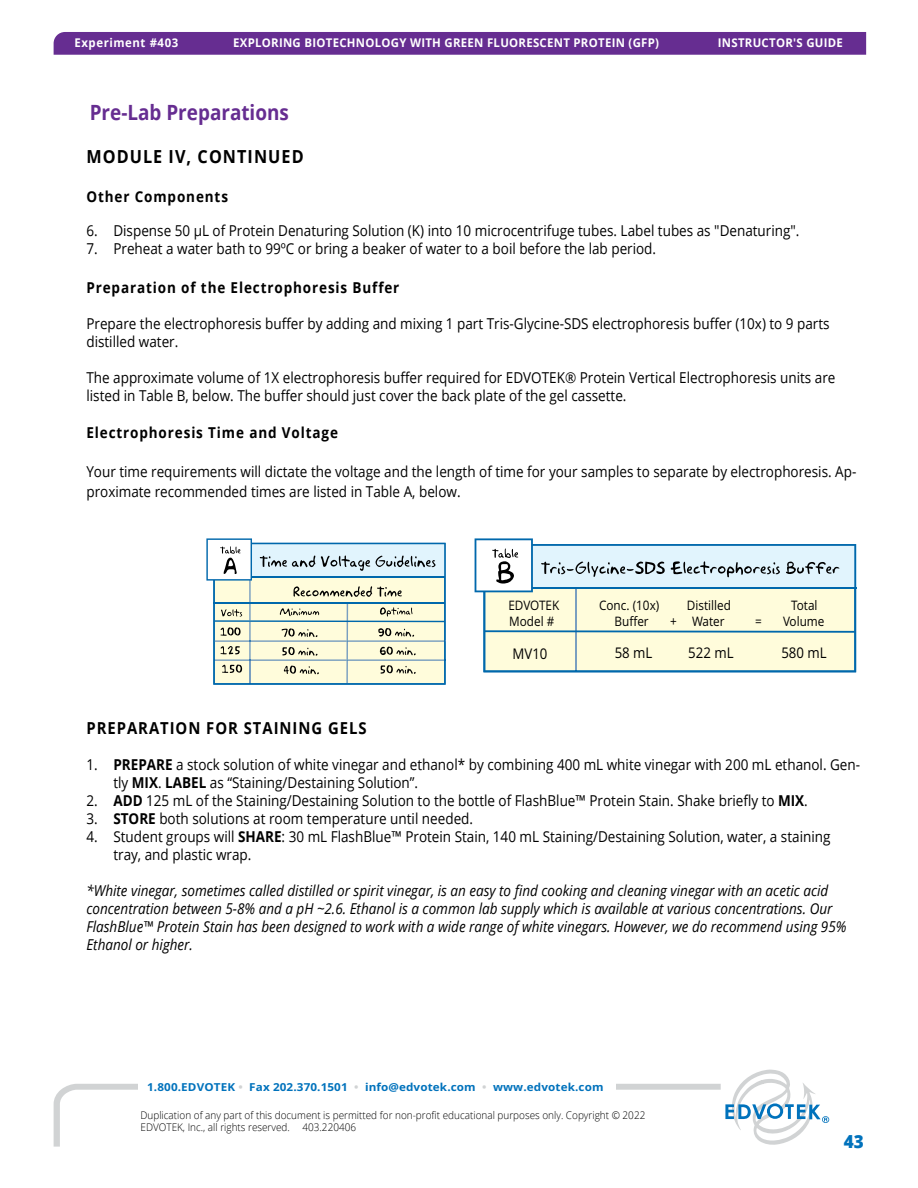
<style>
.page{position:relative;width:918px;height:1188px;background:#fff}
.page>*{position:absolute;margin:0;border:0;box-sizing:border-box;transform-origin:0 0}
.t1{font:700 21px "Open Sans";color:#662d91;scale:.9 1}
.t2{font:700 18px "Open Sans";letter-spacing:.065em;color:#000;scale:.9 1}
.t3{font:800 18px "Open Sans";color:#0072bc;scale:.95 1}
.t4{font:700 16.5px "Open Sans";letter-spacing:.065em;color:#000;scale:.9 1}
.t5{font:15px/18px "Open Sans";color:#000;scale:.9 1}
.t6{font:italic 15px/18px "Open Sans";color:#000;scale:.9 1}
.t7{font:700 15px "Open Sans";letter-spacing:.065em;color:#000;scale:.9 1}
.t8{font:14.7px "Open Sans";color:#000;scale:.9 1}
.t9{font:13.05px/15.8px "Open Sans";color:#000;scale:.9 1}
.t10{font:700 12px "Open Sans";letter-spacing:.025em;color:#fff;scale:.95 1}
.t11{font:700 12px "Open Sans";letter-spacing:.05em;color:#fff;scale:.95 1}
.t12{font:700 10.95px "Open Sans";letter-spacing:.01em;color:#0072bc;scale:1.06 1}
.t13{font:300 10.5px/12.6px "Open Sans";color:#000;scale:.95 1}
.s1{font-weight:700}
.s2{color:#d1d3d4}
</style>
<div class="page">
<svg style="left:206px;top:538px;width:240px;height:147px"></svg>
<svg style="left:483px;top:544px;width:373px;height:128px;fill:#fffcdb"></svg>
<hr style="left:575px;top:589px;width:2px;height:81px;background:#7a9fc0">
<svg style="left:485px;top:630px;width:370px;height:3px"></svg>
<svg style="left:541px;top:562px;width:124px;height:15px"></svg>
<svg style="left:671px;top:561px;width:109px;height:16px"></svg>
<svg style="left:786px;top:562px;width:53px;height:12px"></svg>
<svg style="left:475px;top:538px;width:58px;height:54px"></svg>
<svg style="left:54px;top:1083px;width:667px;height:64px"></svg>
<div style="left:138px;top:1076px;width:478px;height:21px;background:#fff"></div>
<svg style="left:725px;top:1070px;width:104px;height:75px"></svg>
<div style="left:221px;top:1136px;width:506px;height:25px;background:#fff"></div>
<div style="left:54px;top:32px;width:812px;height:23px;background:#662d91"></div>
<p class="t11" style="left:75px;top:34px;width:111px">Experiment #403</p>
<p class="t10" style="left:233px;top:34px;width:450px">EXPLORING BIOTECHNOLOGY WITH GREEN FLUORESCENT PROTEIN (GFP)</p>
<p class="t10" style="left:718px;top:34px;width:133px">INSTRUCTOR'S GUIDE</p>
<h1 class="t1" style="left:90px;top:97px;width:223px">Pre-Lab Preparations</h1>
<p class="t2" style="left:86px;top:143px;width:243px">MODULE IV, CONTINUED</p>
<p class="t7" style="left:86px;top:186px;width:159px">Other Components</p>
<p class="t5" style="left:86px;top:221px;width:794px">6. Dispense 50 µL of Protein Denaturing Solution (K) into 10 microcentrifuge tubes. Label tubes as "Denaturing".</p>
<p class="t5" style="left:86px;top:239px;width:635px">7. Preheat a water bath to 99ºC or bring a beaker of water to a boil before the lab period.</p>
<p class="t7" style="left:86px;top:277px;width:349px">Preparation of the Electrophoresis Buffer</p>
<p class="t5" style="left:86px;top:314px;width:827px">Prepare the electrophoresis buffer by adding and mixing 1 part Tris-Glycine-SDS electrophoresis buffer (10x) to 9 parts distilled water.</p>
<p class="t5" style="left:86px;top:368px;width:834px">The approximate volume of 1X electrophoresis buffer required for EDVOTEK® Protein Vertical Electrophoresis units are listed in Table B, below. The buffer should just cover the back plate of the gel cassette.</p>
<p class="t7" style="left:86px;top:422px;width:281px">Electrophoresis Time and Voltage</p>
<p class="t5" style="left:86px;top:462px;width:857px;line-height:19.5px">Your time requirements will dictate the voltage and the length of time for your samples to separate by electrophoresis. Ap&shy;proximate recommended times are listed in Table A, below.</p>
<p class="t9" style="left:508px;top:598px;width:58px">EDVOTEK<br>Model #</p>
<p class="t8" style="left:513px;top:643px;width:40px">MV10</p>
<p class="t9" style="left:599px;top:598px;width:68px">Conc. (10x)</p>
<p class="t9" style="left:687px;top:598px;width:50px">Distilled</p>
<p class="t9" style="left:791px;top:598px;width:31px">Total</p>
<p class="t9" style="left:615px;top:613px;width:40px">Buffer</p>
<p class="t9" style="left:670px;top:613px;width:62px">+ Water</p>
<p class="t9" style="left:755px;top:613px;width:9px">=</p>
<p class="t9" style="left:783px;top:613px;width:48px">Volume</p>
<p class="t8" style="left:615px;top:643px;width:43px">58 mL</p>
<p class="t8" style="left:688px;top:643px;width:52px">522 mL</p>
<p class="t8" style="left:781px;top:643px;width:52px">580 mL</p>
<p class="t4" style="left:86px;top:716px;width:313px">PREPARATION FOR STAINING GELS</p>
<p class="t5" style="left:113px;top:755px;width:831px;text-indent:-27px">1. <span class="s1">PREPARE</span> a stock solution of white vinegar and ethanol* by combining 400 mL white vinegar with 200 mL ethanol. Gen&shy;tly <span class="s1">MIX</span>. <span class="s1">LABEL</span> as “Staining/Destaining Solution”.</p>
<p class="t5" style="left:86px;top:791px;width:803px">2. <span class="s1">ADD</span> 125 mL of the Staining/Destaining Solution to the bottle of FlashBlue™ Protein Stain. Shake briefly to <span class="s1">MIX</span>.</p>
<p class="t5" style="left:86px;top:809px;width:431px">3. <span class="s1">STORE</span> both solutions at room temperature until needed.</p>
<p class="t5" style="left:113px;top:827px;width:798px;text-indent:-27px">4. Student groups will <span class="s1">SHARE</span>: 30 mL FlashBlue™ Protein Stain, 140 mL Staining/Destaining Solution, water, a staining tray, and plastic wrap.</p>
<p class="t6" style="left:86px;top:881px;width:846px">*White vinegar, sometimes called distilled or spirit vinegar, is an easy to find cooking and cleaning vinegar with an acetic acid concentration between 5-8% and a pH ~2.6. Ethanol is a common lab supply which is available at various concentrations. Our FlashBlue™ Protein Stain has been designed to work with a wide range of white vinegars. However, we do recommend using 95% Ethanol or higher.</p>
<p class="t12" style="left:147px;top:1079px;width:432px">1.800.EDVOTEK <span class="s2">•</span> Fax 202.370.1501 <span class="s2">•</span> info@edvotek.com <span class="s2">•</span> www.edvotek.com</p>
<p class="t13" style="left:141px;top:1108px;width:533px">Duplication of any part of this document is permitted for non-profit educational purposes only. Copyright © 2022<br>EDVOTEK, Inc., all rights reserved. 403.220406</p>
<p class="t3" style="left:844px;top:1128px;width:23px">43</p>
</div>
